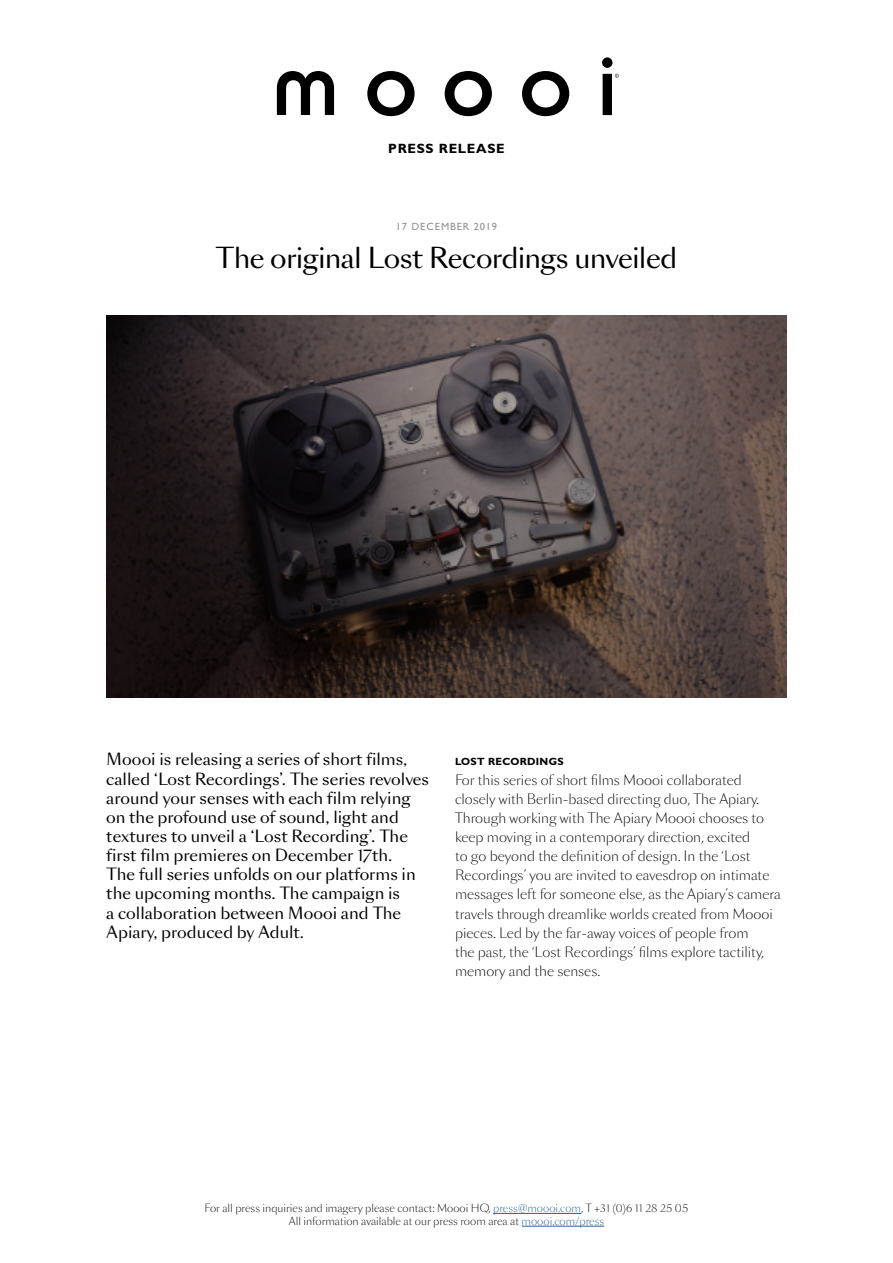
<style>
.page{position:relative;width:893px;height:1263px;background:#fff}
.page>*{position:absolute;margin:0;border:0;box-sizing:border-box;transform-origin:0 0}
.t1{font:27px "Sang Bleu Sans";letter-spacing:-.025em;color:#000}
.t2{font:15.75px/19.2px "Sang Bleu Sans";color:#000}
.t3{font:300 13.5px/19.2px "Sang Bleu Sans";color:#000}
.t4{font:700 13.5px "Gill Sans MT Pro";letter-spacing:.05em;color:#000}
.t5{font:300 10.5px/12.8px "Sang Bleu Sans";color:#000;text-align:center}
.t6{font:700 10.5px "Gill Sans MT Pro";letter-spacing:.025em;color:#000}
.t7{font:500 10.5px "Gill Sans MT Pro";letter-spacing:.075em;color:#929292}
.s1{color:#215e9e}
</style>
<div class="page">
<hr style="left:493px;top:1213px;width:88px;height:1px;background:#215e9e">
<hr style="left:522px;top:1226px;width:82px;height:1px;background:#215e9e">
<svg style="left:277px;top:71px;width:57px;height:44px"></svg>
<svg style="left:367px;top:71px;width:48px;height:45px"></svg>
<svg style="left:445px;top:71px;width:47px;height:45px"></svg>
<svg style="left:522px;top:71px;width:47px;height:45px"></svg>
<svg style="left:602px;top:57px;width:17px;height:58px"></svg>
<img style="left:106px;top:316px;width:681px;height:381px">
<p class="t4" style="left:388px;top:140px;width:118px">PRESS RELEASE</p>
<p class="t7" style="left:396px;top:220px;width:103px">17 DECEMBER 2019</p>
<h1 class="t1" style="left:215px;top:241px;width:464px">The original Lost Recordings unveiled</h1>
<p class="t2" style="left:106px;top:750px;width:324px">Moooi is releasing a series of short films, called ‘Lost Recordings’. The series revolves around your senses with each film relying on the profound use of sound, light and textures to unveil a ‘Lost Recording’. The first film premieres on December 17th.<br>The full series unfolds on our platforms in the upcoming months. The campaign is<br>a collaboration between Moooi and The Apiary, produced by Adult.</p>
<p class="t6" style="left:455px;top:755px;width:110px">LOST RECORDINGS</p>
<p class="t3" style="left:455px;top:770px;width:327px">For this series of short films Moooi collaborated closely with Berlin-based directing duo, The Apiary.<br>Through working with The Apiary Moooi chooses to keep moving in a contemporary direction, excited<br>to go beyond the definition of design. In the ‘Lost Recordings’ you are invited to eavesdrop on intimate messages left for someone else, as the Apiary’s camera travels through dreamlike worlds created from Moooi pieces. Led by the far-away voices of people from<br>the past, the ‘Lost Recordings’ films explore tactility, memory and the senses.</p>
<p class="t5" style="left:205px;top:1202px;width:485px">For all press inquiries and imagery please contact: Moooi HQ, <span class="s1">press@moooi.com</span>, T +31 (0)6 11 28 25 05<br>All information available at our press room area at <span class="s1">moooi.com/press</span></p>
</div>
